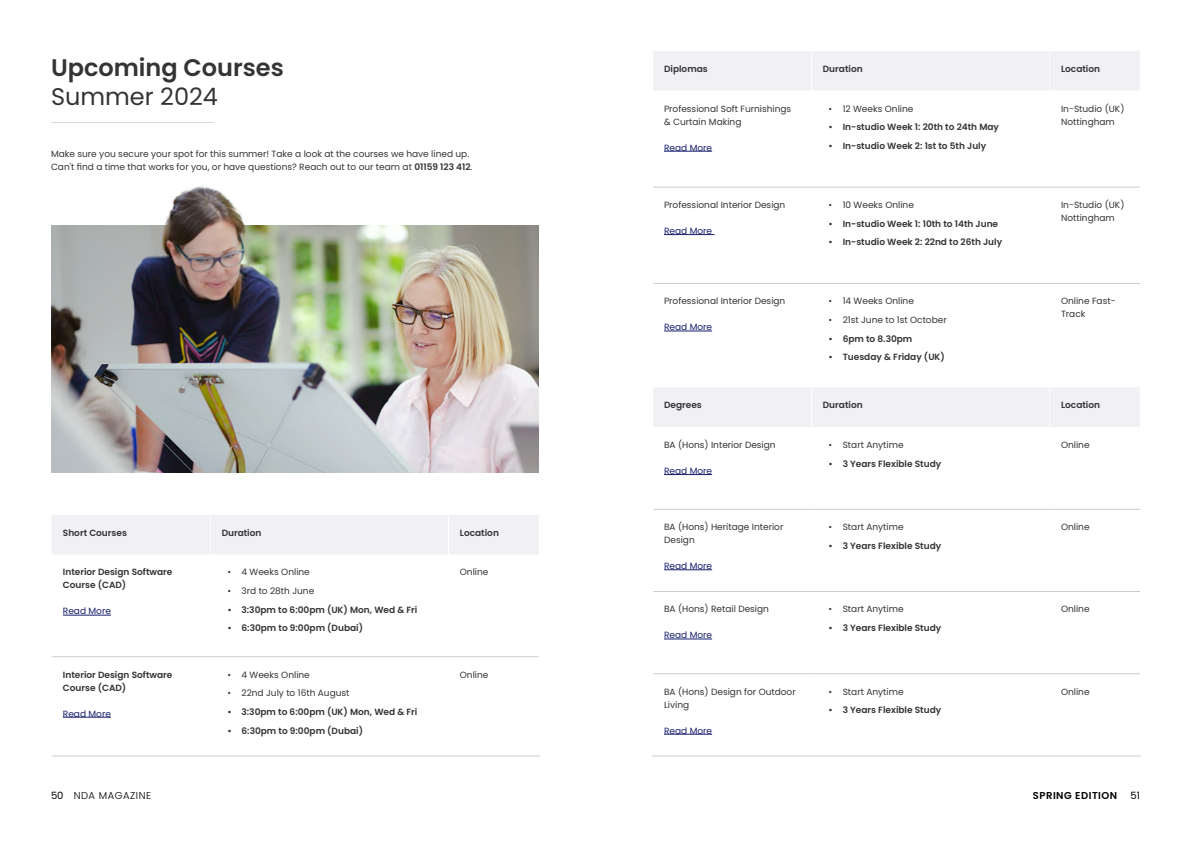
<style>
.page{position:relative;width:1191px;height:842px;background:#fff}
.page>*{position:absolute;margin:0;border:0;box-sizing:border-box;transform-origin:0 0}
.t1{font:600 24px "Poppins";color:#343434}
.t2{font:24px "Poppins";color:#343434}
.t3{font:300 10px "Poppins";letter-spacing:.05em;color:#000}
.t4{font:600 10px "Poppins";letter-spacing:.05em;color:#000}
.t5{font:10px "Poppins";color:#000}
.t6{font:9px/13px "Poppins";color:#343434}
.t7{font:600 9px/13px "Poppins";color:#343434}
.t8{font:9px "Poppins";color:#151f6d}
.s1{font-weight:600}
.s2{font-weight:400}
</style>
<div class="page">
<hr style="left:51px;top:122px;width:163px;height:1px;background:#dadada">
<div style="left:52px;top:515px;width:487px;height:39px;background:#f0f0f5"></div>
<svg style="left:52px;top:614px;width:486px;height:104px"></svg>
<hr style="left:448px;top:555px;width:1px;height:101px;background:#fff">
<hr style="left:448px;top:657px;width:1px;height:98px;background:#fff">
<hr style="left:210px;top:515px;width:1px;height:40px;background:#fff">
<hr style="left:448px;top:515px;width:1px;height:40px;background:#fff">
<hr style="left:52px;top:656px;width:158px;height:1px;background:#cdcccc">
<hr style="left:210px;top:656px;width:238px;height:1px;background:#cdcccc">
<hr style="left:448px;top:656px;width:91px;height:1px;background:#cdcccc">
<hr style="left:52px;top:755px;width:158px;height:1px;background:#cdcccc">
<hr style="left:210px;top:755px;width:238px;height:1px;background:#cdcccc">
<hr style="left:448px;top:755px;width:92px;height:1px;background:#cdcccc">
<hr style="left:63px;top:615px;width:48px;height:1px;background:#151f6d">
<hr style="left:63px;top:717px;width:48px;height:1px;background:#151f6d">
<img style="left:51px;top:398px;width:488px;height:75px">
<img style="left:51px;top:186px;width:488px;height:212px">
<div style="left:653px;top:51px;width:487px;height:39px;background:#f0f0f5"></div>
<svg style="left:653px;top:150px;width:487px;height:182px"></svg>
<hr style="left:811px;top:51px;width:1px;height:40px;background:#fff">
<hr style="left:1049px;top:51px;width:1px;height:40px;background:#fff">
<hr style="left:1049px;top:91px;width:1px;height:96px;background:#fff">
<hr style="left:1049px;top:188px;width:1px;height:95px;background:#fff">
<hr style="left:1049px;top:284px;width:1px;height:96px;background:#fff">
<hr style="left:653px;top:187px;width:158px;height:1px;background:#cdcccc">
<hr style="left:811px;top:187px;width:238px;height:1px;background:#cdcccc">
<hr style="left:1049px;top:187px;width:91px;height:1px;background:#cdcccc">
<hr style="left:653px;top:283px;width:158px;height:1px;background:#cdcccc">
<hr style="left:811px;top:283px;width:238px;height:1px;background:#cdcccc">
<hr style="left:1049px;top:283px;width:91px;height:1px;background:#cdcccc">
<hr style="left:664px;top:151px;width:48px;height:1px;background:#151f6d">
<hr style="left:664px;top:234px;width:50px;height:1px;background:#151f6d">
<hr style="left:664px;top:331px;width:48px;height:1px;background:#151f6d">
<div style="left:653px;top:388px;width:487px;height:39px;background:#f0f0f5"></div>
<svg style="left:654px;top:474px;width:486px;height:261px"></svg>
<hr style="left:811px;top:387px;width:1px;height:40px;background:#fff">
<hr style="left:1049px;top:387px;width:1px;height:40px;background:#fff">
<hr style="left:1049px;top:427px;width:1px;height:82px;background:#fff">
<hr style="left:1049px;top:510px;width:1px;height:81px;background:#fff">
<hr style="left:1049px;top:592px;width:1px;height:81px;background:#fff">
<hr style="left:1049px;top:674px;width:1px;height:81px;background:#fff">
<hr style="left:653px;top:509px;width:158px;height:1px;background:#cdcccc">
<hr style="left:811px;top:509px;width:238px;height:1px;background:#cdcccc">
<hr style="left:1049px;top:509px;width:91px;height:1px;background:#cdcccc">
<hr style="left:653px;top:591px;width:158px;height:1px;background:#cdcccc">
<hr style="left:811px;top:591px;width:238px;height:1px;background:#cdcccc">
<hr style="left:1049px;top:591px;width:91px;height:1px;background:#cdcccc">
<hr style="left:653px;top:673px;width:158px;height:1px;background:#cdcccc">
<hr style="left:811px;top:673px;width:238px;height:1px;background:#cdcccc">
<hr style="left:1049px;top:673px;width:91px;height:1px;background:#cdcccc">
<hr style="left:652px;top:755px;width:159px;height:1px;background:#cdcccc">
<hr style="left:811px;top:755px;width:238px;height:1px;background:#cdcccc">
<hr style="left:1049px;top:755px;width:92px;height:1px;background:#cdcccc">
<hr style="left:664px;top:474px;width:48px;height:1px;background:#151f6d">
<hr style="left:664px;top:569px;width:48px;height:1px;background:#151f6d">
<hr style="left:664px;top:639px;width:48px;height:1px;background:#151f6d">
<hr style="left:664px;top:734px;width:48px;height:1px;background:#151f6d">
<h1 class="t1" style="left:51px;top:54px;width:234px">Upcoming Courses</h1>
<h1 class="t2" style="left:51px;top:83px;width:168px">Summer 2024</h1>
<p class="t6" style="left:51px;top:147px;width:423px">Make sure you secure your spot for this summer! Take a look at the courses we have lined up.<br>Can't find a time that works for you, or have questions? Reach out to our team at <span class="s1">01159 123 412</span>.</p>
<p class="t7" style="left:63px;top:526px;width:66px">Short Courses</p>
<p class="t7" style="left:222px;top:526px;width:41px">Duration</p>
<p class="t7" style="left:460px;top:526px;width:41px">Location</p>
<p class="t7" style="left:63px;top:566px;width:111px">Interior Design Software<br>Course (CAD)</p>
<p class="t8" style="left:63px;top:606px;width:50px">Read More</p>
<p class="t6" style="left:460px;top:566px;width:30px">Online</p>
<p class="t6" style="left:227px;top:566px;width:84px">• 4 Weeks Online</p>
<p class="t6" style="left:227px;top:584px;width:88px">• 3rd to 28th June</p>
<p class="t7" style="left:227px;top:603px;width:192px">• 3:30pm to 6:00pm (UK) Mon, Wed &amp; Fri</p>
<p class="t7" style="left:227px;top:622px;width:137px">• 6:30pm to 9:00pm (Dubai)</p>
<p class="t7" style="left:63px;top:668px;width:111px">Interior Design Software<br>Course (CAD)</p>
<p class="t8" style="left:63px;top:708px;width:50px">Read More</p>
<p class="t6" style="left:227px;top:668px;width:84px">• 4 Weeks Online</p>
<p class="t6" style="left:227px;top:686px;width:124px">• 22nd July to 16th August</p>
<p class="t7" style="left:227px;top:705px;width:192px">• 3:30pm to 6:00pm (UK) Mon, Wed &amp; Fri</p>
<p class="t7" style="left:227px;top:724px;width:137px">• 6:30pm to 9:00pm (Dubai)</p>
<p class="t6" style="left:460px;top:668px;width:30px">Online</p>
<p class="t7" style="left:664px;top:62px;width:45px">Diplomas</p>
<p class="t7" style="left:823px;top:62px;width:41px">Duration</p>
<p class="t7" style="left:1061px;top:62px;width:41px">Location</p>
<p class="t6" style="left:664px;top:102px;width:129px">Professional Soft Furnishings &amp; Curtain Making</p>
<p class="t8" style="left:664px;top:142px;width:50px">Read More</p>
<p class="t6" style="left:1061px;top:102px;width:65px">In-Studio (UK)<br>Nottingham</p>
<p class="t6" style="left:828px;top:102px;width:86px">• 12 Weeks Online</p>
<p class="t7" style="left:828px;top:121px;width:172px">• In-studio Week 1: 20th to 24th May</p>
<p class="t7" style="left:828px;top:139px;width:159px">• In-studio Week 2: 1st to 5th July</p>
<p class="t6" style="left:664px;top:198px;width:123px">Professional Interior Design</p>
<p class="t8" style="left:664px;top:226px;width:50px">Read More</p>
<p class="t6" style="left:664px;top:295px;width:123px">Professional Interior Design</p>
<p class="t8" style="left:664px;top:322px;width:50px">Read More</p>
<p class="t6" style="left:828px;top:198px;width:87px">• 10 Weeks Online</p>
<p class="t7" style="left:828px;top:217px;width:171px">• In-studio Week 1: 10th to 14th June</p>
<p class="t7" style="left:828px;top:236px;width:175px">• In-studio Week 2: 22nd to 26th July</p>
<p class="t6" style="left:828px;top:295px;width:87px">• 14 Weeks Online</p>
<p class="t6" style="left:828px;top:313px;width:120px">• 21st June to 1st October</p>
<p class="t7" style="left:828px;top:332px;width:85px">• 6pm to 8.30pm</p>
<p class="t7" style="left:828px;top:351px;width:118px">• Tuesday &amp; Friday (UK)</p>
<p class="t6" style="left:1061px;top:198px;width:65px">In-Studio (UK)<br>Nottingham</p>
<p class="t6" style="left:1061px;top:295px;width:56px">Online Fast-<br>Track</p>
<p class="t7" style="left:664px;top:399px;width:39px">Degrees</p>
<p class="t7" style="left:823px;top:399px;width:41px">Duration</p>
<p class="t7" style="left:1061px;top:399px;width:41px">Location</p>
<p class="t6" style="left:664px;top:438px;width:113px">BA (Hons) Interior Design</p>
<p class="t8" style="left:664px;top:465px;width:50px">Read More</p>
<p class="t6" style="left:828px;top:438px;width:77px">• Start Anytime</p>
<p class="t7" style="left:828px;top:457px;width:114px">• 3 Years Flexible Study</p>
<p class="t6" style="left:1061px;top:438px;width:30px">Online</p>
<p class="t6" style="left:664px;top:520px;width:121px">BA (Hons) Heritage Interior<br>Design</p>
<p class="t8" style="left:664px;top:561px;width:50px">Read More</p>
<p class="t6" style="left:664px;top:603px;width:106px">BA (Hons) Retail Design</p>
<p class="t8" style="left:664px;top:630px;width:50px">Read More</p>
<p class="t6" style="left:664px;top:685px;width:133px">BA (Hons) Design for Outdoor<br>Living</p>
<p class="t8" style="left:664px;top:725px;width:50px">Read More</p>
<p class="t6" style="left:828px;top:520px;width:77px">• Start Anytime</p>
<p class="t7" style="left:828px;top:539px;width:114px">• 3 Years Flexible Study</p>
<p class="t6" style="left:828px;top:603px;width:77px">• Start Anytime</p>
<p class="t7" style="left:828px;top:621px;width:114px">• 3 Years Flexible Study</p>
<p class="t6" style="left:828px;top:685px;width:77px">• Start Anytime</p>
<p class="t7" style="left:828px;top:703px;width:114px">• 3 Years Flexible Study</p>
<p class="t6" style="left:1061px;top:520px;width:30px">Online</p>
<p class="t6" style="left:1061px;top:603px;width:30px">Online</p>
<p class="t6" style="left:1061px;top:685px;width:30px">Online</p>
<p class="t3" style="left:51px;top:789px;width:102px"><span class="s2">50</span> NDA MAGAZINE</p>
<p class="t4" style="left:1033px;top:789px;width:86px">SPRING EDITION</p>
<p class="t5" style="left:1130px;top:789px;width:11px">51</p>
</div>
